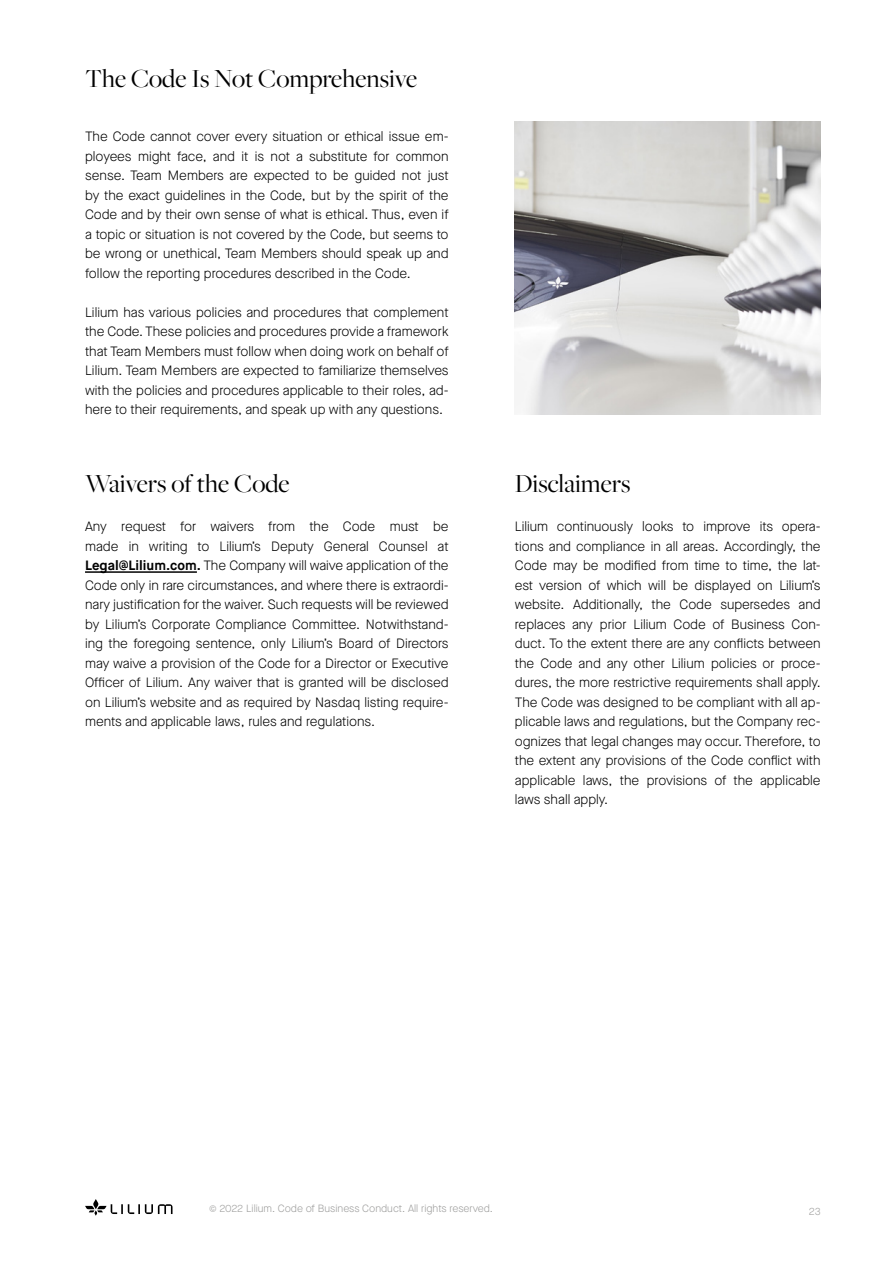
<style>
.page{position:relative;width:893px;height:1263px;background:#fff}
.page>*{position:absolute;margin:0;border:0;box-sizing:border-box;transform-origin:0 0}
.t1{font:27px "Freight Big Pro";color:#000}
.t2{font:300 13.5px/19.5px "Maison Neue";color:#000;text-align:justify}
.t3{font:300 10.5px "Maison Neue";color:#9d9d9c}
.s1{font-weight:700}
</style>
<div class="page">
<img style="left:515px;top:122px;width:306px;height:292px">
<svg style="left:85px;top:1199px;width:88px;height:17px"></svg>
<hr style="left:85px;top:571px;width:112px;height:2px;background:#000">
<h1 class="t1" style="left:85px;top:61px;width:334px">The Code Is Not Comprehensive</h1>
<p class="t2" style="left:85px;top:127px;width:365px">The Code cannot cover every situation or ethical issue em&shy;ployees might face, and it is not a substitute for common sense. Team Members are expected to be guided not just by the exact guidelines in the Code, but by the spirit of the Code and by their own sense of what is ethical. Thus, even if a topic or situation is not covered by the Code, but seems to be wrong or unethical, Team Members should speak up and follow the reporting procedures described in the Code.</p>
<p class="t2" style="left:85px;top:302px;width:365px">Lilium has various policies and procedures that complement the Code. These policies and procedures provide a framework that Team Members must follow when doing work on behalf of Lilium. Team Members are expected to familiarize themselves with the policies and procedures applicable to their roles, ad&shy;here to their requirements, and speak up with any questions.</p>
<h1 class="t1" style="left:85px;top:466px;width:206px">Waivers of the Code</h1>
<h1 class="t1" style="left:515px;top:466px;width:117px">Disclaimers</h1>
<p class="t2" style="left:85px;top:517px;width:365px">Any request for waivers from the Code must be made in writing to Lilium’s Deputy General Counsel at <span class="s1">Legal@Lilium.com.</span> The Company will waive application of the Code only in rare circumstances, and where there is extraordi&shy;nary justification for the waiver. Such requests will be reviewed by Lilium’s Corporate Compliance Committee. Notwithstand&shy;ing the foregoing sentence, only Lilium’s Board of Directors may waive a provision of the Code for a Director or Executive Officer of Lilium. Any waiver that is granted will be disclosed on Lilium’s website and as required by Nasdaq listing require&shy;ments and applicable laws, rules and regulations.</p>
<p class="t2" style="left:515px;top:517px;width:307px">Lilium continuously looks to improve its opera&shy;tions and compliance in all areas. Accordingly, the Code may be modified from time to time, the lat&shy;est version of which will be displayed on Lilium’s website. Additionally, the Code supersedes and replaces any prior Lilium Code of Business Con&shy;duct. To the extent there are any conflicts between the Code and any other Lilium policies or proce&shy;dures, the more restrictive requirements shall apply.<br>The Code was designed to be compliant with all ap&shy;plicable laws and regulations, but the Company rec&shy;ognizes that legal changes may occur. Therefore, to the extent any provisions of the Code conflict with applicable laws, the provisions of the applicable laws shall apply.</p>
<p class="t3" style="left:209px;top:1202px;width:285px">© 2022 Lilium. Code of Business Conduct. All rights reserved.</p>
<p class="t3" style="left:809px;top:1204px;width:13px">23</p>
</div>
